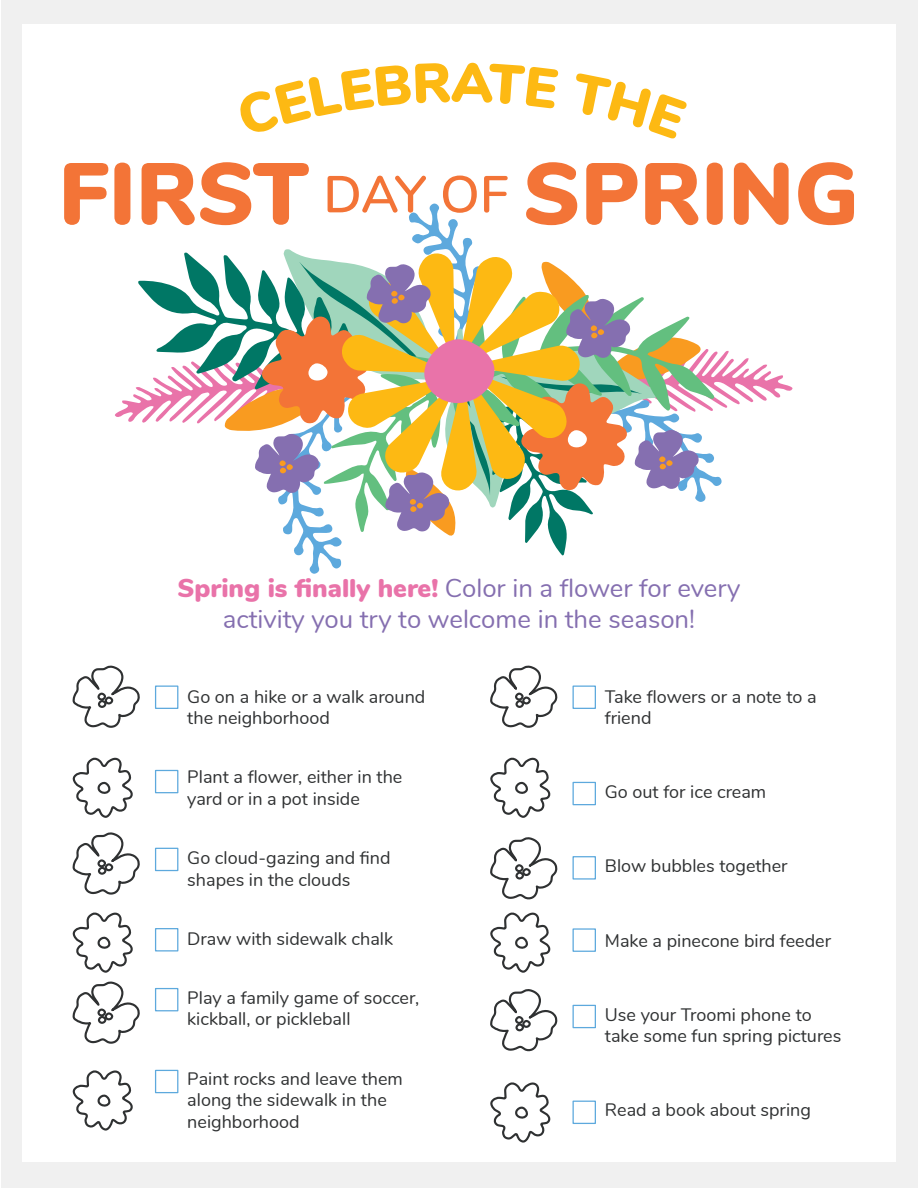
<style>
.page{position:relative;width:918px;height:1188px;background:#fff}
.page>*{position:absolute;margin:0;border:0;box-sizing:border-box;transform-origin:0 0}
.t1{font:900 87px "Nunito";color:#f37437}
.t2{font:25.65px/30.9px "Nunito";color:#856fb0;text-align:center}
.t3{font:18px/21.6px "Nunito";color:#2f3132}
.s1{font-weight:600;font-size:51.6px}
.s2{font-weight:900;color:#e973a9}
</style>
<div class="page">
<div style="left:1px;top:0;width:917px;height:1188px;background:#f0f0f0"></div>
<div style="left:23px;top:24px;width:873px;height:1138px;background:#fff"></div>
<svg style="left:115px;top:203px;width:678px;height:371px"></svg>
<svg style="left:72px;top:665px;width:68px;height:63px"></svg>
<div style="left:97px;top:693px;width:9px;height:8px;border:2px solid #2f3132;border-radius:50%"></div>
<div style="left:105px;top:696px;width:8px;height:9px;border:2px solid #2f3132;border-radius:50%"></div>
<div style="left:98px;top:700px;width:9px;height:8px;border:2px solid #2f3132;border-radius:50%"></div>
<svg style="left:72px;top:757px;width:68px;height:138px"></svg>
<div style="left:97px;top:859px;width:9px;height:8px;border:2px solid #2f3132;border-radius:50%"></div>
<div style="left:105px;top:863px;width:8px;height:8px;border:2px solid #2f3132;border-radius:50%"></div>
<div style="left:98px;top:867px;width:9px;height:8px;border:2px solid #2f3132;border-radius:50%"></div>
<div style="left:155px;top:686px;width:23px;height:23px;border:1px solid #5da9dd"></div>
<div style="left:155px;top:770px;width:23px;height:23px;border:1px solid #5da9dd"></div>
<div style="left:155px;top:848px;width:23px;height:23px;border:1px solid #5da9dd"></div>
<div style="left:155px;top:928px;width:23px;height:24px;border:1px solid #5da9dd"></div>
<svg style="left:72px;top:1070px;width:61px;height:61px"></svg>
<svg style="left:72px;top:912px;width:68px;height:132px"></svg>
<div style="left:97px;top:1008px;width:9px;height:9px;border:2px solid #2f3132;border-radius:50%"></div>
<div style="left:105px;top:1012px;width:8px;height:8px;border:2px solid #2f3132;border-radius:50%"></div>
<div style="left:98px;top:1016px;width:9px;height:8px;border:2px solid #2f3132;border-radius:50%"></div>
<div style="left:155px;top:988px;width:23px;height:23px;border:1px solid #5da9dd"></div>
<div style="left:155px;top:1070px;width:23px;height:23px;border:1px solid #5da9dd"></div>
<svg style="left:490px;top:665px;width:68px;height:63px"></svg>
<div style="left:515px;top:693px;width:9px;height:8px;border:2px solid #2f3132;border-radius:50%"></div>
<div style="left:522px;top:696px;width:9px;height:9px;border:2px solid #2f3132;border-radius:50%"></div>
<div style="left:515px;top:700px;width:9px;height:8px;border:2px solid #2f3132;border-radius:50%"></div>
<svg style="left:490px;top:757px;width:68px;height:143px"></svg>
<div style="left:515px;top:864px;width:9px;height:8px;border:2px solid #2f3132;border-radius:50%"></div>
<div style="left:522px;top:868px;width:9px;height:8px;border:2px solid #2f3132;border-radius:50%"></div>
<div style="left:515px;top:871px;width:9px;height:9px;border:2px solid #2f3132;border-radius:50%"></div>
<div style="left:573px;top:686px;width:23px;height:23px;border:1px solid #5da9dd"></div>
<div style="left:573px;top:782px;width:23px;height:23px;border:1px solid #5da9dd"></div>
<div style="left:573px;top:856px;width:23px;height:24px;border:1px solid #5da9dd"></div>
<div style="left:573px;top:928px;width:23px;height:24px;border:1px solid #5da9dd"></div>
<svg style="left:490px;top:1082px;width:61px;height:61px"></svg>
<svg style="left:490px;top:912px;width:68px;height:140px"></svg>
<div style="left:515px;top:1016px;width:9px;height:8px;border:2px solid #2f3132;border-radius:50%"></div>
<div style="left:522px;top:1020px;width:9px;height:8px;border:2px solid #2f3132;border-radius:50%"></div>
<div style="left:515px;top:1023px;width:9px;height:8px;border:2px solid #2f3132;border-radius:50%"></div>
<div style="left:573px;top:1005px;width:23px;height:23px;border:1px solid #5da9dd"></div>
<div style="left:573px;top:1101px;width:23px;height:23px;border:1px solid #5da9dd"></div>
<h1 class="t1" style="left:59px;top:130px;width:802px">FIRST <span class="s1">DAY OF</span> SPRING</h1>
<h2 class="t2" style="left:177px;top:571px;width:565px"><span class="s2">Spring is finally here!</span> Color in a flower for every activity you try to welcome in the season!</h2>
<p class="t3" style="left:187px;top:685px;width:240px">Go on a hike or a walk around the neighborhood</p>
<p class="t3" style="left:187px;top:765px;width:217px">Plant a flower, either in the yard or in a pot inside</p>
<p class="t3" style="left:187px;top:846px;width:205px">Go cloud-gazing and find shapes in the clouds</p>
<p class="t3" style="left:187px;top:927px;width:207px">Draw with sidewalk chalk</p>
<p class="t3" style="left:187px;top:986px;width:233px">Play a family game of soccer, kickball, or pickleball</p>
<p class="t3" style="left:187px;top:1066px;width:217px">Paint rocks and leave them along the sidewalk in the neighborhood</p>
<p class="t3" style="left:605px;top:685px;width:213px">Take flowers or a note to a friend</p>
<p class="t3" style="left:605px;top:780px;width:163px">Go out for ice cream</p>
<p class="t3" style="left:605px;top:854px;width:184px">Blow bubbles together</p>
<p class="t3" style="left:605px;top:929px;width:228px">Make a pinecone bird feeder</p>
<p class="t3" style="left:605px;top:1003px;width:238px">Use your Troomi phone to take some fun spring pictures</p>
<p class="t3" style="left:605px;top:1098px;width:208px">Read a book about spring</p>
</div>
